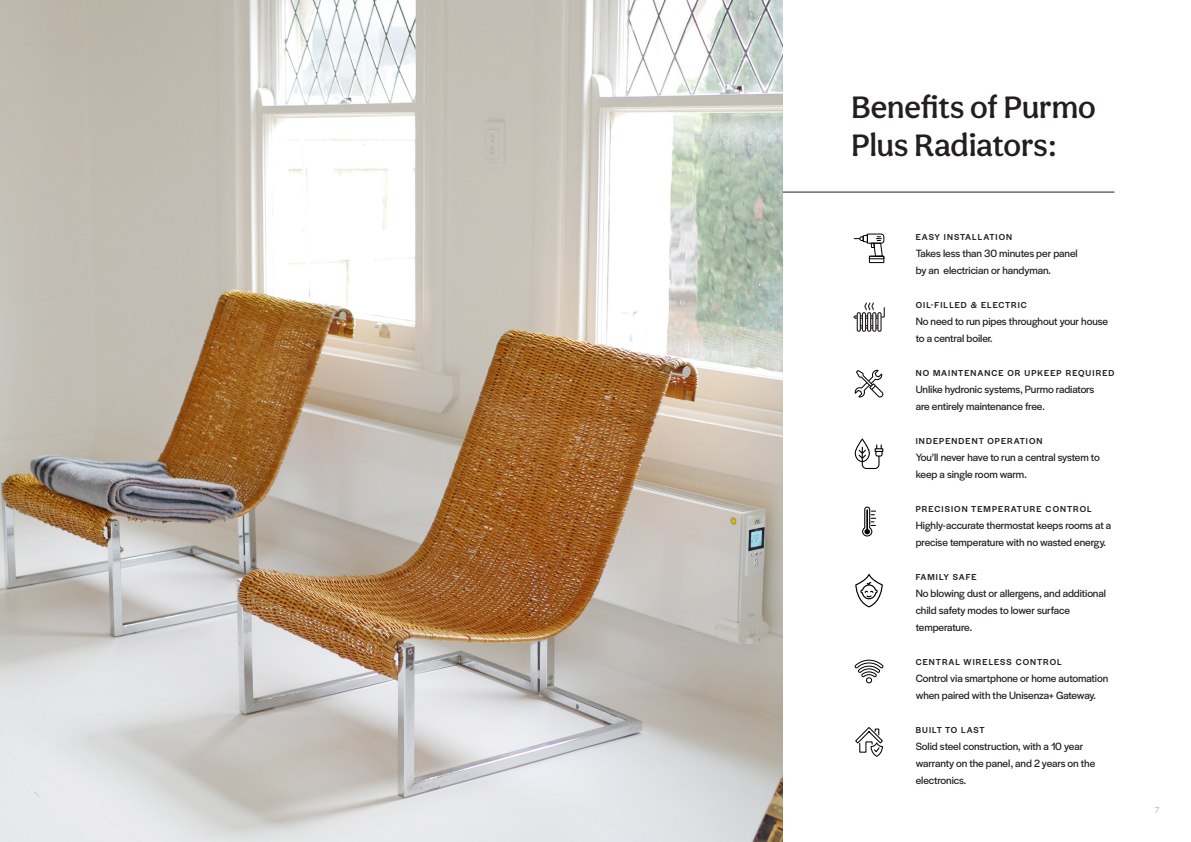
<style>
.page{position:relative;width:1191px;height:842px;background:#fff}
.page>*{position:absolute;margin:0;border:0;box-sizing:border-box;transform-origin:0 0}
.t1{font:500 32px/38px "Aesthet Nova";color:#231f20}
.t2{font:11px/17px "Halyard Display";letter-spacing:-.005em;color:#231f20}
.t3{font:500 9px "Halyard Display";letter-spacing:.115em;color:#231f20}
.t4{font:9px "Halyard Display";color:#b9c0c3}
</style>
<div class="page">
<hr style="left:771px;top:192px;width:343px;height:1px;background:#231f20">
<div style="left:869px;top:256px;width:15px;height:7px;border:1px solid #000001"></div>
<svg style="left:853px;top:233px;width:31px;height:27px"></svg>
<svg style="left:853px;top:302px;width:31px;height:30px"></svg>
<svg style="left:854px;top:369px;width:29px;height:28px"></svg>
<svg style="left:854px;top:438px;width:29px;height:31px"></svg>
<svg style="left:862px;top:507px;width:14px;height:29px"></svg>
<svg style="left:855px;top:574px;width:27px;height:33px"></svg>
<svg style="left:854px;top:660px;width:29px;height:23px"></svg>
<svg style="left:855px;top:727px;width:28px;height:30px"></svg>
<img style="left:0;top:0;width:782px;height:842px">
<p class="t1" style="left:851px;top:88px;width:246px">Benefits of Purmo<br>Plus Radiators:</p>
<p class="t3" style="left:915px;top:231px;width:98px">EASY INSTALLATION</p>
<p class="t2" style="left:915px;top:245px;width:163px">Takes less than 30 minutes per panel</p>
<p class="t2" style="left:915px;top:262px;width:137px">by an electrician or handyman.</p>
<p class="t3" style="left:915px;top:299px;width:113px">OIL-FILLED &amp; ELECTRIC</p>
<p class="t2" style="left:915px;top:313px;width:194px">No need to run pipes throughout your house to a central boiler.</p>
<p class="t3" style="left:915px;top:367px;width:200px">NO MAINTENANCE OR UPKEEP REQUIRED</p>
<p class="t2" style="left:915px;top:381px;width:180px">Unlike hydronic systems, Purmo radiators</p>
<p class="t2" style="left:915px;top:398px;width:131px">are entirely maintenance free.</p>
<p class="t3" style="left:915px;top:435px;width:128px">INDEPENDENT OPERATION</p>
<p class="t2" style="left:915px;top:449px;width:185px">You’ll never have to run a central system to keep a single room warm.</p>
<p class="t3" style="left:915px;top:503px;width:177px">PRECISION TEMPERATURE CONTROL</p>
<p class="t2" style="left:915px;top:517px;width:197px">Highly-accurate thermostat keeps rooms at a</p>
<p class="t2" style="left:915px;top:534px;width:192px">precise temperature with no wasted energy.</p>
<p class="t3" style="left:915px;top:571px;width:62px">FAMILY SAFE</p>
<p class="t2" style="left:915px;top:585px;width:192px">No blowing dust or allergens, and additional child safety modes to lower surface temperature.</p>
<p class="t3" style="left:915px;top:656px;width:148px">CENTRAL WIRELESS CONTROL</p>
<p class="t2" style="left:915px;top:670px;width:194px">Control via smartphone or home automation</p>
<p class="t2" style="left:915px;top:687px;width:182px">when paired with the Unisenza+ Gateway.</p>
<p class="t3" style="left:915px;top:724px;width:70px">BUILT TO LAST</p>
<p class="t2" style="left:915px;top:738px;width:181px">Solid steel construction, with a 10 year warranty on the panel, and 2 years on the electronics.</p>
<p class="t4" style="left:1155px;top:803px;width:6px">7</p>
</div>
